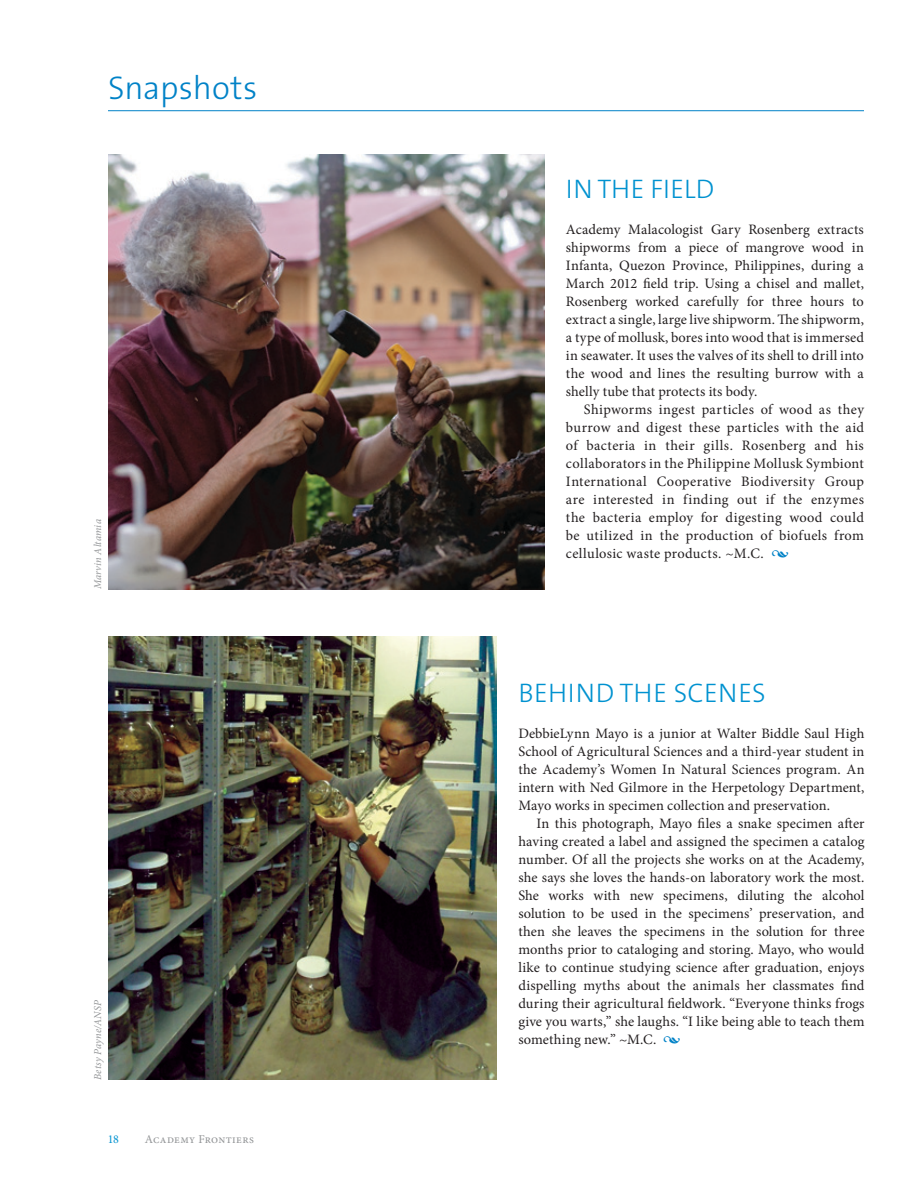
<style>
.page{position:relative;width:918px;height:1188px;background:#fff}
.page>*{position:absolute;margin:0;border:0;box-sizing:border-box;transform-origin:0 0}
.t1{font:300 33px "The Sans";color:#0082c7}
.t2{font:27px "The Sans Light Caps";letter-spacing:.02em;color:#0092d0}
.t3{font:14.4px/18px "Minion Pro";letter-spacing:.01em;color:#231f20;text-align:justify}
.t4{font:12px "Minion Pro";letter-spacing:.025em;color:#949698}
.t5{font:12px "Minion Pro";color:#0092d0}
.t6{font:italic 10.5px "Minion Pro";color:#949698}
.s1{font-size:16.5px;color:#0082c7}
</style>
<div class="page">
<hr style="left:108px;top:110px;width:756px;height:1px;background:#0082c7">
<img style="left:108px;top:636px;width:389px;height:444px">
<img style="left:108px;top:155px;width:436px;height:434px">
<h1 class="t1" style="left:108px;top:61px;width:151px">Snapshots</h1>
<p class="t6" style="left:91px;top:589px;width:72px;rotate:-90deg">Marvin Altamia</p>
<p class="t6" style="left:91px;top:1080px;width:81px;rotate:-90deg">Betsy Payne/ANSP</p>
<p class="t5" style="left:108px;top:1131px;width:13px">18</p>
<p class="t4" style="left:145px;top:1131px;width:110px">Academy Frontiers</p>
<h2 class="t2" style="left:566px;top:167px;width:146px">I N THE FIELD</h2>
<p class="t3" style="left:566px;top:220px;width:300px">Academy Malacologist Gary Rosenberg extracts shipworms from a piece of mangrove wood in Infanta, Quezon Province, Philippines, during a March 2012 field trip. Using a chisel and mallet, Rosenberg worked carefully for three hours to extract a single, large live shipworm. The shipworm, a type of mollusk, bores into wood that is immersed in seawater. It uses the valves of its shell to drill into the wood and lines the resulting burrow with a shelly tube that protects its body.</p>
<p class="t3" style="left:566px;top:400px;width:300px;text-indent:18px">Shipworms ingest particles of wood as they burrow and digest these particles with the aid of bacteria in their gills. Rosenberg and his collaborators in the Philippine Mollusk Symbiont International Cooperative Biodiversity Group are interested in finding out if the enzymes the bacteria employ for digesting wood could be utilized in the production of biofuels from cellulosic waste products. ~M.C. <span class="s1">•</span></p>
<h2 class="t2" style="left:518px;top:671px;width:249px">BEHIND THE SCENES</h2>
<p class="t3" style="left:518px;top:724px;width:348px">DebbieLynn Mayo is a junior at Walter Biddle Saul High School of Agricultural Sciences and a third-year student in the Academy’s Women In Natural Sciences program. An intern with Ned Gilmore in the Herpetology Department, Mayo works in specimen collection and preservation.</p>
<p class="t3" style="left:518px;top:814px;width:348px;text-indent:18px">In this photograph, Mayo files a snake specimen after having created a label and assigned the specimen a catalog number. Of all the projects she works on at the Academy, she says she loves the hands-on laboratory work the most.<br>She works with new specimens, diluting the alcohol solution to be used in the specimens’ preservation, and then she leaves the specimens in the solution for three months prior to cataloging and storing. Mayo, who would like to continue studying science after graduation, enjoys dispelling myths about the animals her classmates find during their agricultural fieldwork. “Everyone thinks frogs give you warts,” she laughs. “I like being able to teach them something new.” ~M.C. <span class="s1">•</span></p>
</div>
